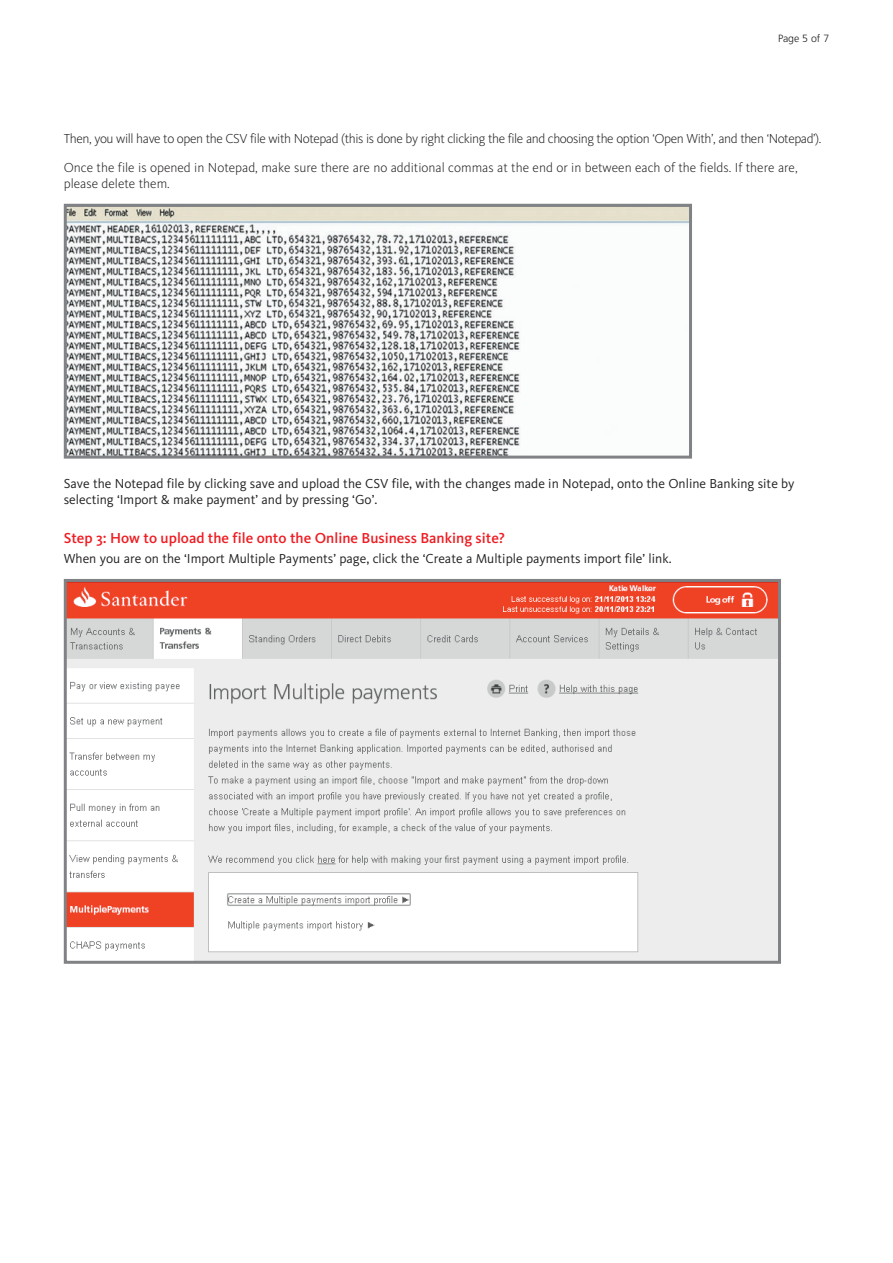
<style>
.page{position:relative;width:893px;height:1263px;background:#fff}
.page>*{position:absolute;margin:0;border:0;box-sizing:border-box;transform-origin:0 0}
.t1{font:500 15px "Kievit OT";color:#ee1d23}
.t2{font:13.5px/16.2px "Kievit OT";color:#231f20}
.t3{font:300 13.5px/29px "Kievit OT";letter-spacing:-.03em;color:#231f20}
.t4{font:300 13.5px "Kievit OT";color:#231f20}
.t5{font:300 10.5px "Frutiger";letter-spacing:-.01em;color:#231f20}
</style>
<div class="page">
<img style="left:68px;top:208px;width:620px;height:247px">
<div style="left:64px;top:204px;width:628px;height:255px;border:3px solid #808285"></div>
<img style="left:68px;top:583px;width:709px;height:377px">
<div style="left:64px;top:579px;width:717px;height:385px;border:3px solid #808285"></div>
<p class="t5" style="left:778px;top:32px;width:53px">Page 5 of 7</p>
<p class="t3" style="left:64px;top:124px;width:759px">Then, you will have to open the CSV file with Notepad (this is done by right clicking the file and choosing the option ‘Open With’, and then ‘Notepad’).<br>Once the file is opened in Notepad, make sure there are no additional commas at the end or in between each of the fields. If there are,</p>
<p class="t4" style="left:64px;top:176px;width:108px">please delete them.</p>
<p class="t2" style="left:64px;top:475px;width:732px">Save the Notepad file by clicking save and upload the CSV file, with the changes made in Notepad, onto the Online Banking site by selecting ‘Import &amp; make payment’ and by pressing ‘Go’.</p>
<p class="t1" style="left:64px;top:529px;width:443px">Step 3: How to upload the file onto the Online Business Banking site?</p>
<p class="t2" style="left:64px;top:551px;width:609px">When you are on the ‘Import Multiple Payments’ page, click the ‘Create a Multiple payments import file’ link.</p>
</div>
